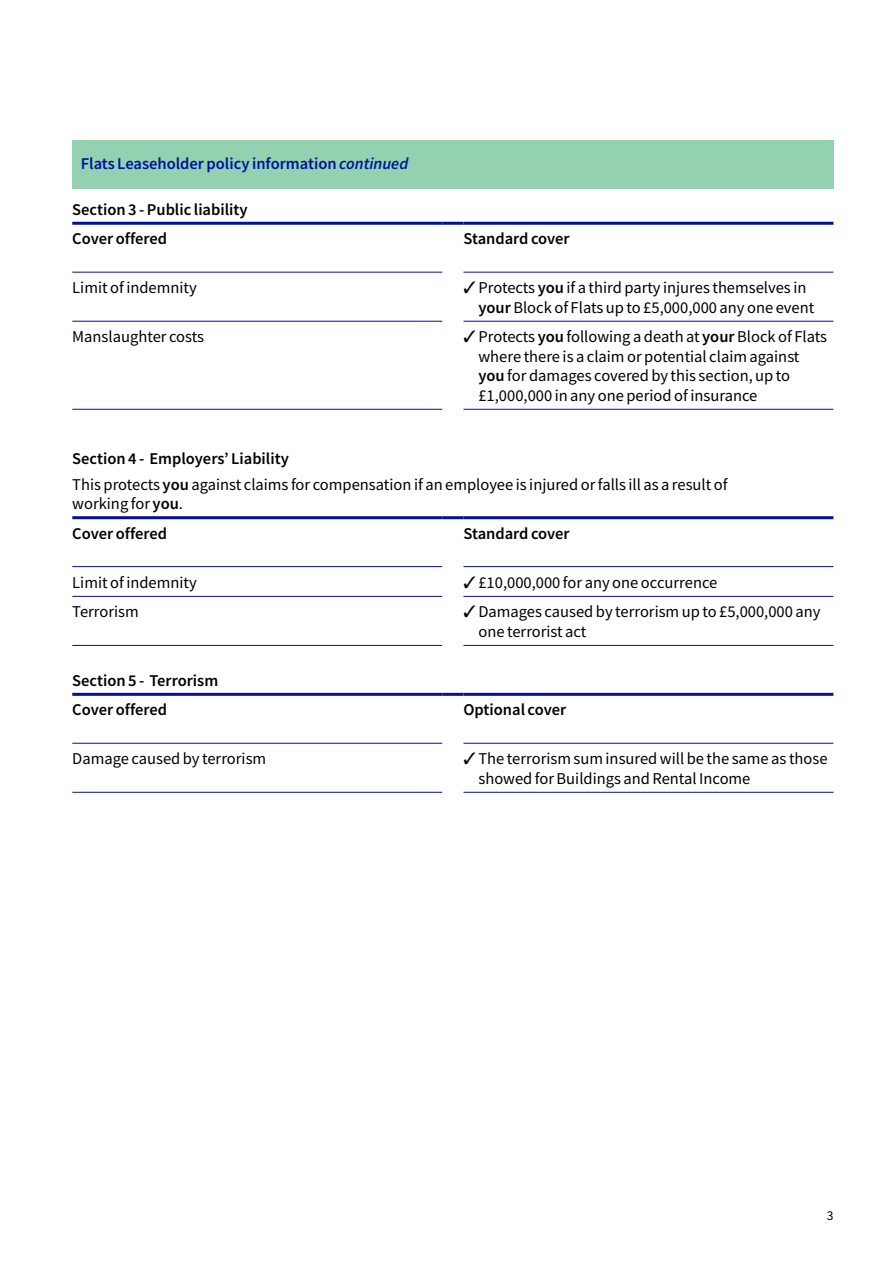
<style>
.page{position:relative;width:893px;height:1263px;background:#fff}
.page>*{position:absolute;margin:0;border:0;box-sizing:border-box;transform-origin:0 0}
.t1{font:16.5px/19.5px "Source Sans Pro";color:#000}
.t2{font:600 16.5px/29.4px "Source Sans Pro";color:#000}
.t3{font:600 16.5px "Source Sans Pro";color:#00109f}
.t4{font:13.5px "Source Sans Pro";color:#000}
.s1{font-style:italic}
.s2{font-weight:600}
.s3{font-weight:400}
</style>
<div class="page">
<div style="left:72px;top:140px;width:761px;height:49px;background:#93d1b1"></div>
<hr style="left:72px;top:222px;width:370px;height:3px;background:#00109f">
<hr style="left:72px;top:516px;width:370px;height:3px;background:#00109f">
<hr style="left:72px;top:693px;width:370px;height:3px;background:#00109f">
<hr style="left:442px;top:222px;width:21px;height:3px;background:#00109f">
<hr style="left:442px;top:516px;width:21px;height:3px;background:#00109f">
<hr style="left:442px;top:693px;width:21px;height:3px;background:#00109f">
<hr style="left:463px;top:222px;width:370px;height:3px;background:#00109f">
<hr style="left:463px;top:516px;width:370px;height:3px;background:#00109f">
<hr style="left:463px;top:693px;width:370px;height:3px;background:#00109f">
<hr style="left:72px;top:272px;width:370px;height:1px;background:#00109f">
<hr style="left:463px;top:272px;width:370px;height:1px;background:#00109f">
<hr style="left:72px;top:566px;width:370px;height:1px;background:#00109f">
<hr style="left:72px;top:596px;width:370px;height:1px;background:#00109f">
<hr style="left:463px;top:566px;width:370px;height:1px;background:#00109f">
<hr style="left:463px;top:596px;width:370px;height:1px;background:#00109f">
<hr style="left:72px;top:321px;width:370px;height:1px;background:#00109f">
<hr style="left:463px;top:321px;width:370px;height:1px;background:#00109f">
<hr style="left:72px;top:409px;width:370px;height:1px;background:#00109f">
<hr style="left:463px;top:409px;width:370px;height:1px;background:#00109f">
<hr style="left:72px;top:645px;width:370px;height:1px;background:#00109f">
<hr style="left:463px;top:645px;width:370px;height:1px;background:#00109f">
<hr style="left:72px;top:743px;width:370px;height:1px;background:#00109f">
<hr style="left:72px;top:792px;width:370px;height:1px;background:#00109f">
<hr style="left:463px;top:743px;width:370px;height:1px;background:#00109f">
<hr style="left:463px;top:792px;width:370px;height:1px;background:#00109f">
<p class="t3" style="left:81px;top:153px;width:329px">Flats Leaseholder policy information <span class="s1">continued</span></p>
<p class="t2" style="left:72px;top:194px;width:177px">Section 3 - Public liability<br>Cover offered</p>
<p class="t2" style="left:463px;top:224px;width:108px">Standard cover</p>
<p class="t1" style="left:72px;top:278px;width:126px">Limit of indemnity</p>
<p class="t1" style="left:478px;top:278px;width:337px;text-indent:-15px">✓Protects <span class="s2">you</span> if a third party injures themselves in <span class="s2">your</span> Block of Flats up to £5,000,000 any one event</p>
<p class="t1" style="left:72px;top:327px;width:133px">Manslaughter costs</p>
<p class="t1" style="left:478px;top:327px;width:350px;text-indent:-15px">✓Protects <span class="s2">you</span> following a death at <span class="s2">your</span> Block of Flats where there is a claim or potential claim against <span class="s2">you</span> for damages covered by this section, up to £1,000,000 in any one period of insurance</p>
<p class="t1" style="left:72px;top:446px;width:657px;line-height:25.5px"><span class="s2">Section 4 - Employers’ Liability<br></span>This protects <span class="s2">you</span> against claims for compensation if an employee is injured or falls ill as a result of</p>
<p class="t2" style="left:72px;top:489px;width:112px"><span class="s3">working for</span> you<span class="s3">.<br></span>Cover offered</p>
<p class="t2" style="left:463px;top:518px;width:108px">Standard cover</p>
<p class="t1" style="left:72px;top:572px;width:126px">Limit of indemnity</p>
<p class="t1" style="left:463px;top:572px;width:255px">✓£10,000,000 for any one occurrence</p>
<p class="t1" style="left:72px;top:602px;width:68px">Terrorism</p>
<p class="t1" style="left:478px;top:602px;width:344px;text-indent:-15px">✓Damages caused by terrorism up to £5,000,000 any one terrorist act</p>
<p class="t2" style="left:72px;top:665px;width:147px">Section 5 - Terrorism<br>Cover offered</p>
<p class="t2" style="left:463px;top:695px;width:104px">Optional cover</p>
<p class="t1" style="left:72px;top:749px;width:195px">Damage caused by terrorism</p>
<p class="t1" style="left:478px;top:749px;width:351px;text-indent:-15px">✓The terrorism sum insured will be the same as those showed for Buildings and Rental Income</p>
<p class="t4" style="left:827px;top:1207px;width:8px">3</p>
</div>
